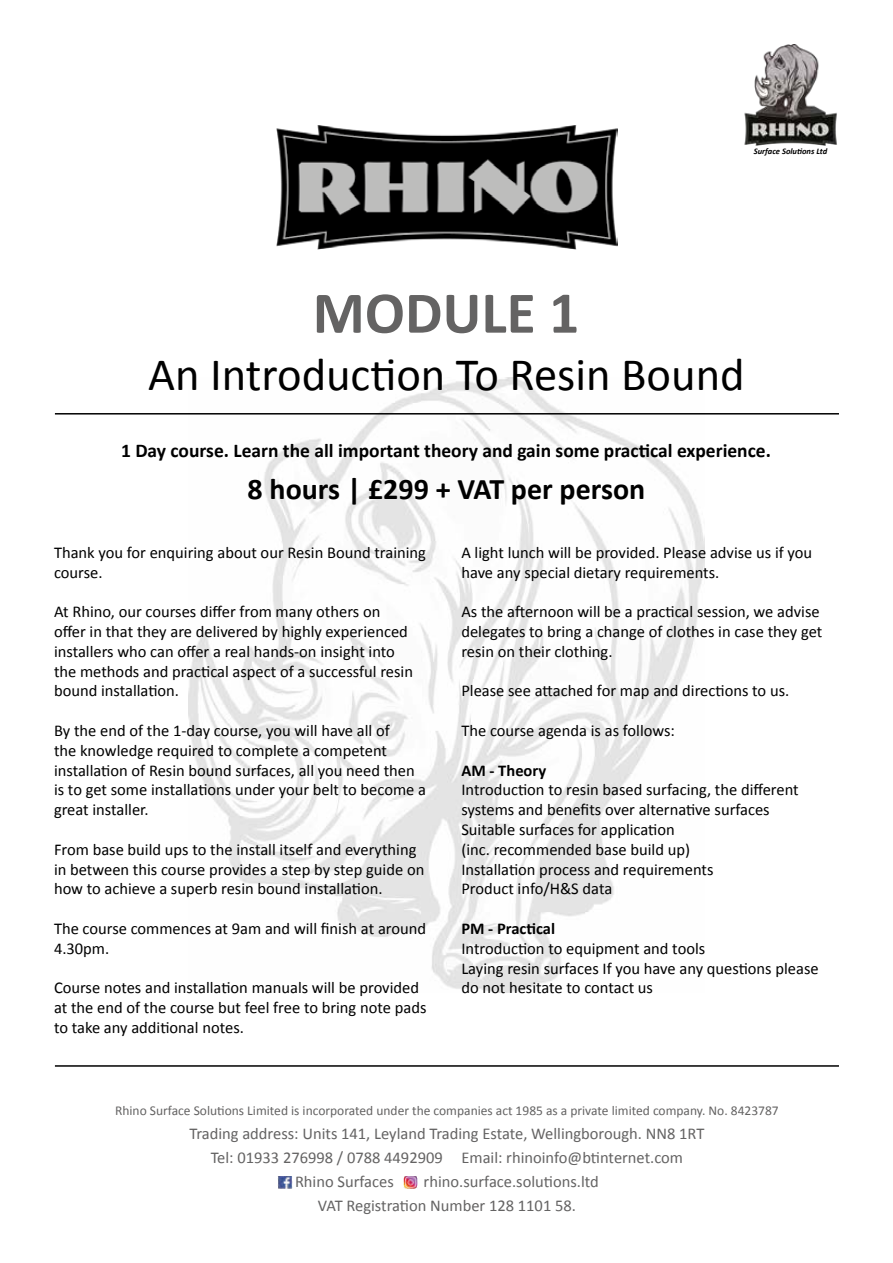
<style>
.page{position:relative;width:893px;height:1263px;background:#fff}
.page>*{position:absolute;margin:0;border:0;box-sizing:border-box;transform-origin:0 0}
.t1{font:700 59.55px "Calibri";color:#646363}
.t2{font:46.65px "Calibri";color:#000}
.t3{font:700 30px "Calibri";color:#000}
.t4{font:700 19.5px "Calibri";color:#000}
.t5{font:16.5px/19.8px "Calibri";color:#000}
.t6{font:16.5px/24px "Calibri";color:#646363}
.t7{font:700 16.5px "Calibri";color:#000}
.t8{font:13.5px "Calibri";color:#646363}
.t9{font:italic 700 8.55px "Calibri";color:#000}
</style>
<div class="page">
<img style="left:744px;top:45px;width:93px;height:100px">
<img style="left:188px;top:377px;width:517px;height:616px">
<img style="left:276px;top:125px;width:341px;height:124px">
<hr style="left:55px;top:413px;width:784px;height:1px;background:#000">
<hr style="left:55px;top:1065px;width:784px;height:2px;background:#000">
<img style="left:278px;top:1176px;width:14px;height:12px">
<img style="left:404px;top:1176px;width:14px;height:12px">
<p class="t9" style="left:754px;top:145px;width:75px">Surface Solutions Ltd</p>
<h1 class="t1" style="left:313px;top:271px;width:268px">MODULE 1</h1>
<h2 class="t2" style="left:148px;top:342px;width:598px">An Introduction To Resin Bound</h2>
<p class="t4" style="left:121px;top:437px;width:651px">1 Day course. Learn the all important theory and gain some practical experience.</p>
<h3 class="t3" style="left:248px;top:467px;width:399px">8 hours | £299 + VAT per person</h3>
<p class="t5" style="left:54px;top:542px;width:373px">Thank you for enquiring about our Resin Bound training course.</p>
<p class="t5" style="left:54px;top:601px;width:361px">At Rhino, our courses differ from many others on offer in that they are delivered by highly experienced installers who can offer a real hands-on insight into the methods and practical aspect of a successful resin bound installation.</p>
<p class="t5" style="left:54px;top:720px;width:374px">By the end of the 1-day course, you will have all of<br>the knowledge required to complete a competent installation of Resin bound surfaces, all you need then is to get some installations under your belt to become a great installer.</p>
<p class="t5" style="left:54px;top:839px;width:372px">From base build ups to the install itself and everything in between this course provides a step by step guide on how to achieve a superb resin bound installation.</p>
<p class="t5" style="left:54px;top:918px;width:374px">The course commences at 9am and will finish at around<br>4.30pm.</p>
<p class="t5" style="left:54px;top:977px;width:374px">Course notes and installation manuals will be provided at the end of the course but feel free to bring note pads to take any additional notes.</p>
<p class="t5" style="left:461px;top:542px;width:352px">A light lunch will be provided. Please advise us if you have any special dietary requirements.</p>
<p class="t5" style="left:461px;top:601px;width:363px">As the afternoon will be a practical session, we advise delegates to bring a change of clothes in case they get resin on their clothing.</p>
<p class="t5" style="left:461px;top:680px;width:329px">Please see attached for map and directions to us.</p>
<p class="t5" style="left:461px;top:720px;width:215px">The course agenda is as follows:</p>
<p class="t7" style="left:461px;top:758px;width:86px">AM - Theory</p>
<p class="t5" style="left:461px;top:779px;width:339px">Introduction to resin based surfacing, the different systems and benefits over alternative surfaces Suitable surfaces for application<br>(inc. recommended base build up)<br>Installation process and requirements<br>Product info/H&amp;S data</p>
<p class="t7" style="left:461px;top:917px;width:95px">PM - Practical</p>
<p class="t5" style="left:461px;top:938px;width:359px">Introduction to equipment and tools<br>Laying resin surfaces If you have any questions please do not hesitate to contact us</p>
<p class="t8" style="left:115px;top:1101px;width:665px">Rhino Surface Solutions Limited is incorporated under the companies act 1985 as a private limited company. No. 8423787</p>
<p class="t6" style="left:189px;top:1121px;width:516px">Trading address: Units 141, Leyland Trading Estate, Wellingborough. NN8 1RT</p>
<p class="t6" style="left:211px;top:1145px;width:474px">Tel: 01933 276998 / 0788 4492909 Email: rhinoinfo@btinternet.com</p>
<p class="t6" style="left:295px;top:1169px;width:100px">Rhino Surfaces</p>
<p class="t6" style="left:318px;top:1169px;width:282px;text-indent:106px">rhino.surface.solutions.ltd<br>VAT Registration Number 128 1101 58.</p>
</div>
